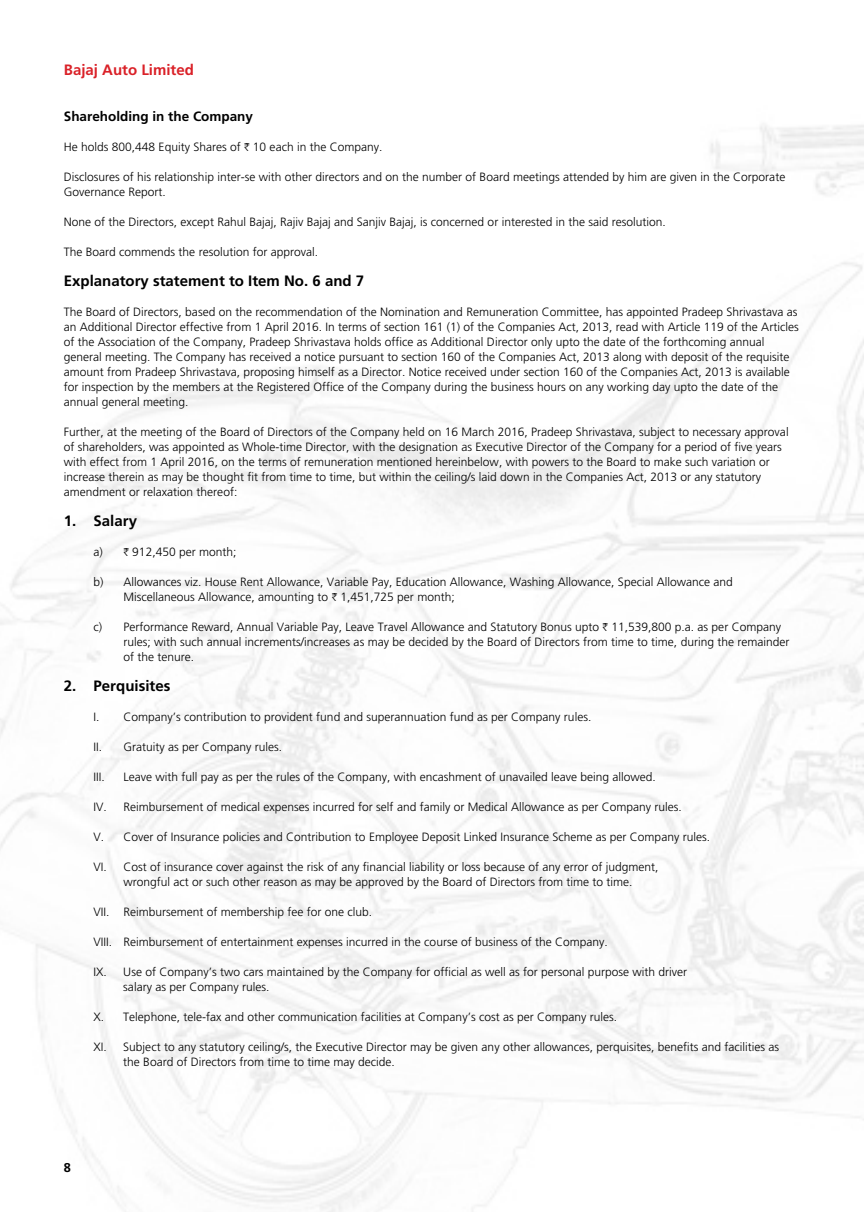
<style>
.page{position:relative;width:864px;height:1212px;background:#fff}
.page>*{position:absolute;margin:0;border:0;box-sizing:border-box;transform-origin:0 0}
.t1{font:700 15px "Frutiger LT Std";color:#000}
.t2{font:700 15px "Frutiger LT Std";color:#da2128}
.t3{font:700 13.5px "Frutiger LT Std";color:#000}
.t4{font:700 12.75px "Frutiger LT Std";color:#000}
.t5{font:300 12px/15px "Frutiger LT Std";color:#000}
.s1{font-family:"ITF Rupee";font-weight:400}
</style>
<div class="page">
<p class="t2" style="left:64px;top:61px;width:132px">Bajaj Auto Limited</p>
<p class="t3" style="left:64px;top:109px;width:191px">Shareholding in the Company</p>
<p class="t5" style="left:64px;top:140px;width:320px">He holds 800,448 Equity Shares of <span class="s1">H</span> 10 each in the Company.</p>
<p class="t5" style="left:64px;top:170px;width:722px">Disclosures of his relationship inter-se with other directors and on the number of Board meetings attended by him are given in the Corporate<br>Governance Report.</p>
<p class="t5" style="left:64px;top:215px;width:603px">None of the Directors, except Rahul Bajaj, Rajiv Bajaj and Sanjiv Bajaj, is concerned or interested in the said resolution.</p>
<p class="t5" style="left:64px;top:245px;width:256px">The Board commends the resolution for approval.</p>
<p class="t1" style="left:64px;top:272px;width:302px">Explanatory statement to Item No. 6 and 7</p>
<p class="t5" style="left:64px;top:305px;width:736px">The Board of Directors, based on the recommendation of the Nomination and Remuneration Committee, has appointed Pradeep Shrivastava as an Additional Director effective from 1 April 2016. In terms of section 161 (1) of the Companies Act, 2013, read with Article 119 of the Articles of the Association of the Company, Pradeep Shrivastava holds office as Additional Director only upto the date of the forthcoming annual general meeting. The Company has received a notice pursuant to section 160 of the Companies Act, 2013 along with deposit of the requisite amount from Pradeep Shrivastava, proposing himself as a Director. Notice received under section 160 of the Companies Act, 2013 is available for inspection by the members at the Registered Office of the Company during the business hours on any working day upto the date of the annual general meeting.</p>
<p class="t5" style="left:64px;top:425px;width:726px">Further, at the meeting of the Board of Directors of the Company held on 16 March 2016, Pradeep Shrivastava, subject to necessary approval of shareholders, was appointed as Whole-time Director, with the designation as Executive Director of the Company for a period of five years with effect from 1 April 2016, on the terms of remuneration mentioned hereinbelow, with powers to the Board to make such variation or increase therein as may be thought fit from time to time, but within the ceiling/s laid down in the Companies Act, 2013 or any statutory amendment or relaxation thereof:</p>
<p class="t1" style="left:64px;top:512px;width:75px">1. Salary</p>
<p class="t5" style="left:94px;top:545px;width:144px">a) <span class="s1">H</span> 912,450 per month;</p>
<p class="t5" style="left:123px;top:575px;width:610px;text-indent:-30px">b) Allowances viz. House Rent Allowance, Variable Pay, Education Allowance, Washing Allowance, Special Allowance and<br>Miscellaneous Allowance, amounting to <span class="s1">H</span> 1,451,725 per month;</p>
<p class="t5" style="left:123px;top:620px;width:667px;text-indent:-30px">c) Performance Reward, Annual Variable Pay, Leave Travel Allowance and Statutory Bonus upto <span class="s1">H</span> 11,539,800 p.a. as per Company rules; with such annual increments/increases as may be decided by the Board of Directors from time to time, during the remainder of the tenure.</p>
<p class="t1" style="left:64px;top:677px;width:108px">2. Perquisites</p>
<p class="t5" style="left:94px;top:710px;width:499px">I. Company’s contribution to provident fund and superannuation fund as per Company rules.</p>
<p class="t5" style="left:94px;top:740px;width:190px">II. Gratuity as per Company rules.</p>
<p class="t5" style="left:94px;top:770px;width:13px">III.</p>
<p class="t5" style="left:123px;top:770px;width:534px">Leave with full pay as per the rules of the Company, with encashment of unavailed leave being allowed.</p>
<p class="t5" style="left:94px;top:800px;width:589px">IV. Reimbursement of medical expenses incurred for self and family or Medical Allowance as per Company rules.</p>
<p class="t5" style="left:93px;top:830px;width:617px">V. Cover of Insurance policies and Contribution to Employee Deposit Linked Insurance Scheme as per Company rules.</p>
<p class="t5" style="left:93px;top:860px;width:566px;text-align:center">VI. Cost of insurance cover against the risk of any financial liability or loss because of any error of judgment, wrongful act or such other reason as may be approved by the Board of Directors from time to time.</p>
<p class="t5" style="left:93px;top:905px;width:280px">VII. Reimbursement of membership fee for one club.</p>
<p class="t5" style="left:93px;top:935px;width:515px">VIII. Reimbursement of entertainment expenses incurred in the course of business of the Company.</p>
<p class="t5" style="left:123px;top:965px;width:565px;text-indent:-30px">IX. Use of Company’s two cars maintained by the Company for official as well as for personal purpose with driver salary as per Company rules.</p>
<p class="t5" style="left:93px;top:1010px;width:525px">X. Telephone, tele-fax and other communication facilities at Company’s cost as per Company rules.</p>
<p class="t5" style="left:123px;top:1040px;width:657px;text-indent:-30px">XI. Subject to any statutory ceiling/s, the Executive Director may be given any other allowances, perquisites, benefits and facilities as the Board of Directors from time to time may decide.</p>
<p class="t4" style="left:64px;top:1160px;width:9px">8</p>
</div>
